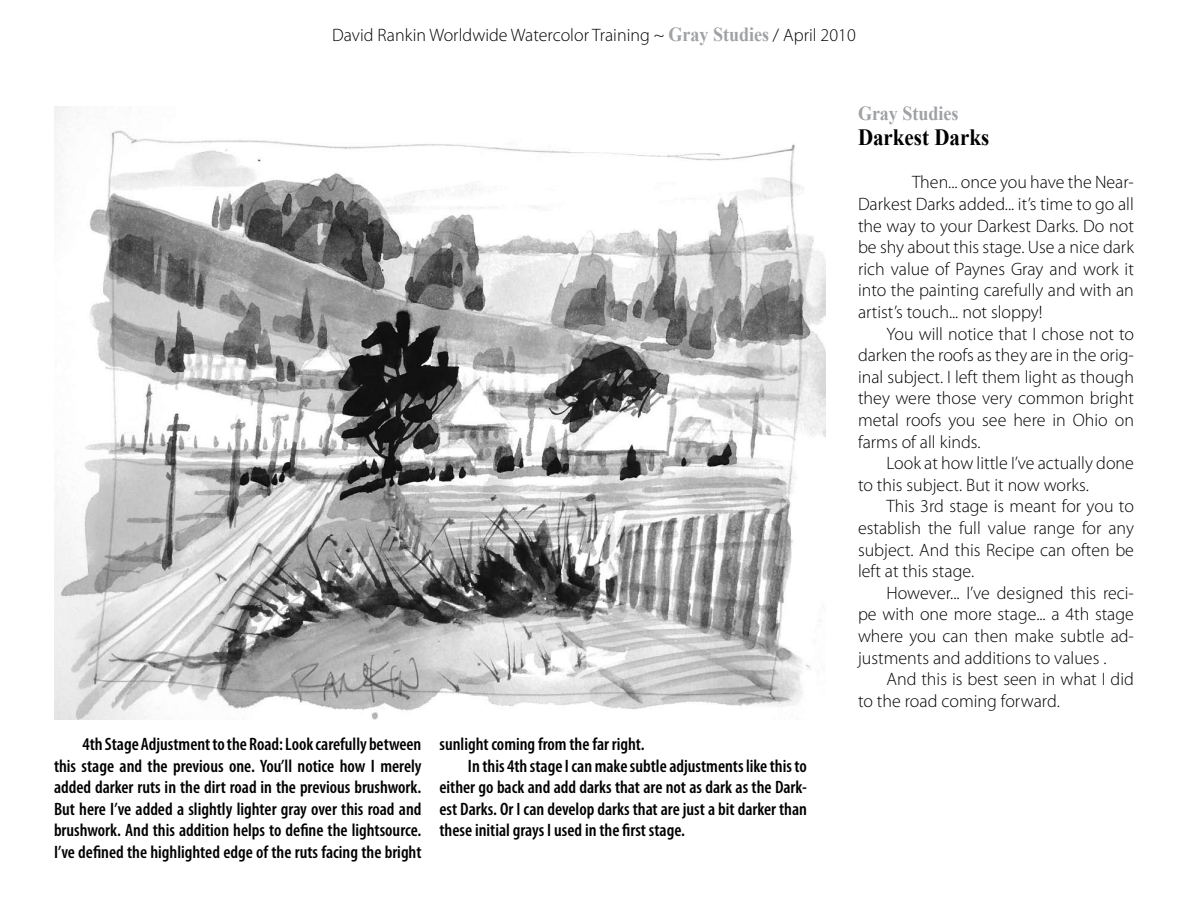
<style>
.page{position:relative;width:1188px;height:918px;background:#fff}
.page>*{position:absolute;margin:0;border:0;box-sizing:border-box;transform-origin:0 0}
.t1{font:700 23.25px "Times New Roman";color:#000;scale:.9 1}
.t2{font:700 19.95px "Times New Roman";color:#9fa1a4;scale:.9 1}
.t3{font:300 18px/21.6px "Myriad Pro";color:#000;text-align:justify}
.t4{font:600 condensed 18px/21.6px "Myriad Pro";color:#000;text-align:justify}
.s1{font-family:"Times New Roman";font-weight:700;font-size:19.95px;color:#9fa1a4}
</style>
<div class="page">
<img style="left:54px;top:106px;width:771px;height:613px">
<p class="t3" style="left:332px;top:24px;width:525px">David Rankin Worldwide Watercolor Training ~ <span class="s1">Gray Studies</span> / April 2010</p>
<p class="t4" style="left:54px;top:733px;width:369px;text-indent:28px">4th Stage Adjustment to the Road: Look carefully between this stage and the previous one. You’ll notice how I merely added darker ruts in the dirt road in the previous brushwork.<br>But here I’ve added a slightly lighter gray over this road and brushwork. And this addition helps to define the lightsource.<br>I’ve defined the highlighted edge of the ruts facing the bright</p>
<p class="t4" style="left:439px;top:733px;width:207px">sunlight coming from the far right.</p>
<p class="t4" style="left:468px;top:755px;width:340px">In this 4th stage I can make subtle adjustments like this to</p>
<p class="t4" style="left:439px;top:776px;width:369px">either go back and add darks that are not as dark as the Dark-</p>
<p class="t4" style="left:439px;top:798px;width:369px">est Darks. Or I can develop darks that are just a bit darker than</p>
<p class="t4" style="left:439px;top:819px;width:247px">these initial grays I used in the first stage.</p>
<p class="t2" style="left:858px;top:102px;width:113px">Gray Studies</p>
<p class="t1" style="left:858px;top:124px;width:147px">Darkest Darks</p>
<p class="t3" style="left:858px;top:171px;width:278px;text-indent:54px">Then... once you have the Near-Darkest Darks added... it’s time to go all the way to your Darkest Darks. Do not be shy about this stage. Use a nice dark rich value of Paynes Gray and work it into the painting carefully and with an artist’s touch... not sloppy!</p>
<p class="t3" style="left:858px;top:323px;width:278px;text-indent:28px">You will notice that I chose not to darken the roofs as they are in the orig&shy;inal subject. I left them light as though they were those very common bright metal roofs you see here in Ohio on farms of all kinds.</p>
<p class="t3" style="left:858px;top:452px;width:277px;text-indent:28px">Look at how little I’ve actually done to this subject. But it now works.</p>
<p class="t3" style="left:858px;top:495px;width:278px;text-indent:28px">This 3rd stage is meant for you to establish the full value range for any subject. And this Recipe can often be left at this stage.</p>
<p class="t3" style="left:858px;top:582px;width:278px;text-indent:28px">However... I’ve designed this reci&shy;pe with one more stage... a 4th stage where you can then make subtle ad&shy;justments and additions to values .</p>
<p class="t3" style="left:858px;top:668px;width:277px;text-indent:28px">And this is best seen in what I did to the road coming forward.</p>
</div>
